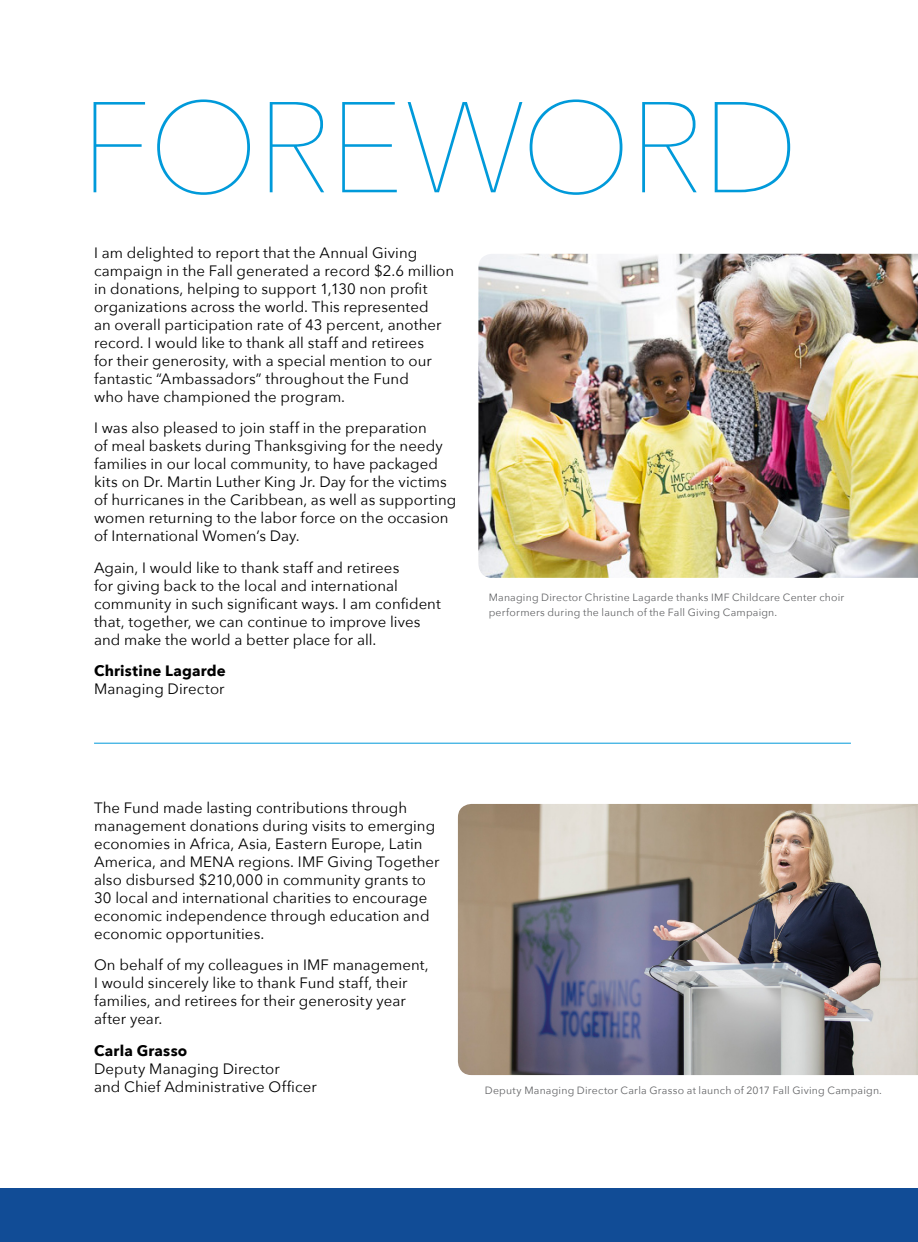
<style>
.page{position:relative;width:918px;height:1242px;background:#fff}
.page>*{position:absolute;margin:0;border:0;box-sizing:border-box;transform-origin:0 0}
.t1{font:200 127.5px "Avenir Next";letter-spacing:-.025em;color:#009ada}
.t2{font:15px/18px "Avenir Next";letter-spacing:.005em;color:#000}
.t3{font:700 15px "Avenir Next";letter-spacing:.015em;color:#000}
.t4{font:10.5px/15px "Avenir Next";letter-spacing:.02em;color:#636466}
</style>
<div class="page">
<div style="left:0;top:1188px;width:918px;height:54px;background:#114c96"></div>
<img style="left:458px;top:804px;width:460px;height:271px">
<img style="left:478px;top:254px;width:440px;height:324px">
<hr style="left:94px;top:743px;width:757px;height:1px;background:#009ada">
<h1 class="t1" style="left:80px;top:40px;width:721px">FOREWORD</h1>
<p class="t2" style="left:94px;top:243px;width:362px">I am delighted to report that the Annual Giving campaign in the Fall generated a record $2.6 million in donations, helping to support 1,130 non profit organizations across the world. This represented<br>an overall participation rate of 43 percent, another record. I would like to thank all staff and retirees<br>for their generosity, with a special mention to our fantastic “Ambassadors” throughout the Fund<br>who have championed the program.</p>
<p class="t2" style="left:94px;top:418px;width:364px">I was also pleased to join staff in the preparation<br>of meal baskets during Thanksgiving for the needy families in our local community, to have packaged kits on Dr. Martin Luther King Jr. Day for the victims of hurricanes in the Caribbean, as well as supporting women returning to the labor force on the occasion of International Women’s Day.</p>
<p class="t2" style="left:94px;top:558px;width:348px">Again, I would like to thank staff and retirees<br>for giving back to the local and international community in such significant ways. I am confident that, together, we can continue to improve lives and make the world a better place for all.</p>
<p class="t3" style="left:94px;top:658px;width:133px">Christine Lagarde</p>
<p class="t2" style="left:94px;top:679px;width:132px">Managing Director</p>
<p class="t4" style="left:489px;top:590px;width:357px">Managing Director Christine Lagarde thanks IMF Childcare Center choir performers during the launch of the Fall Giving Campaign.</p>
<p class="t2" style="left:94px;top:798px;width:347px">The Fund made lasting contributions through management donations during visits to emerging economies in Africa, Asia, Eastern Europe, Latin America, and MENA regions. IMF Giving Together also disbursed $210,000 in community grants to 30 local and international charities to encourage economic independence through education and economic opportunities.</p>
<p class="t2" style="left:94px;top:955px;width:336px">On behalf of my colleagues in IMF management, I would sincerely like to thank Fund staff, their families, and retirees for their generosity year after year.</p>
<p class="t3" style="left:94px;top:1037px;width:95px">Carla Grasso</p>
<p class="t2" style="left:94px;top:1059px;width:224px">Deputy Managing Director<br>and Chief Administrative Officer</p>
<p class="t4" style="left:485px;top:1082px;width:399px">Deputy Managing Director Carla Grasso at launch of 2017 Fall Giving Campaign.</p>
</div>
